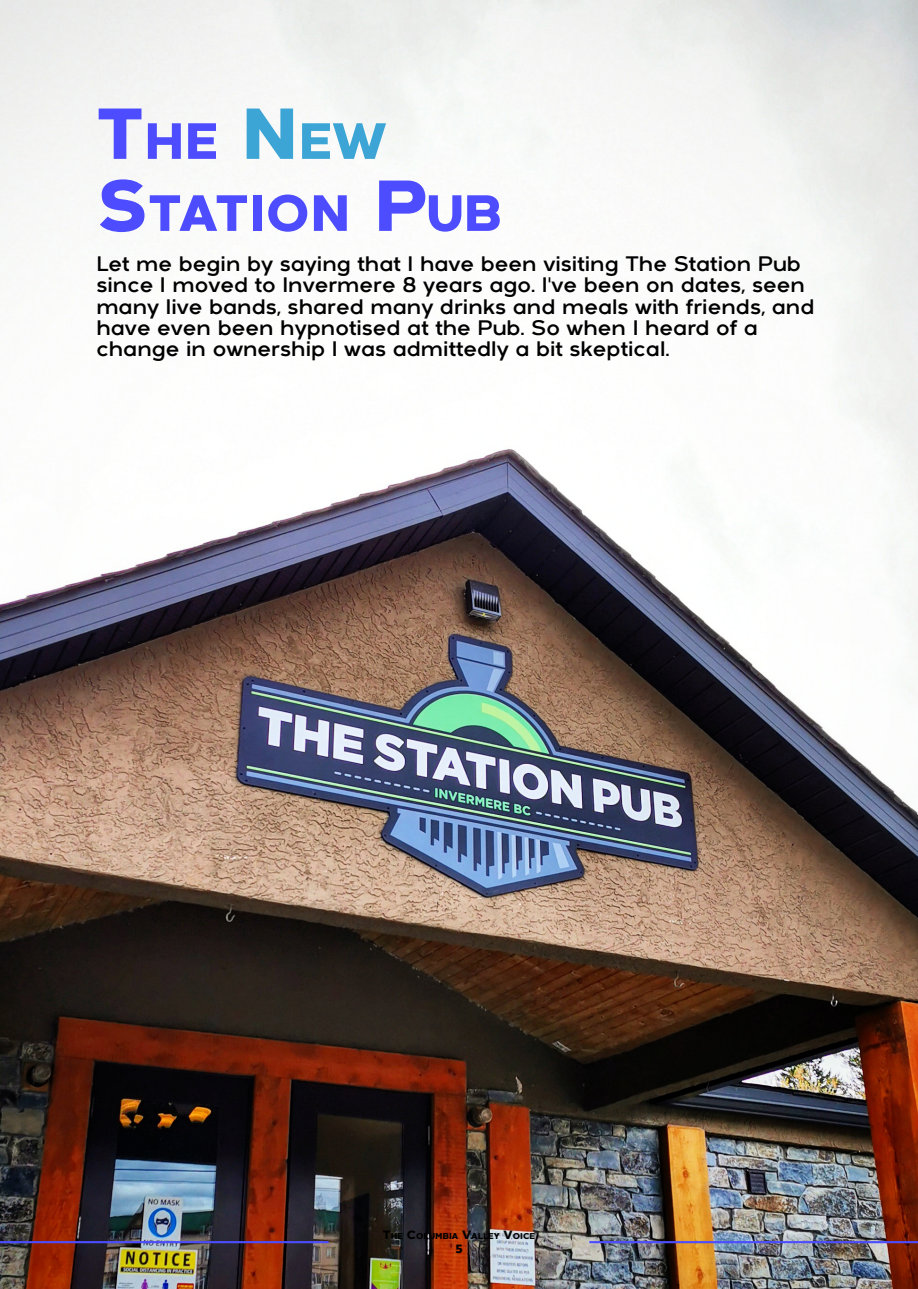
<style>
.page{position:relative;width:918px;height:1289px;background:#fff}
.page>*{position:absolute;margin:0;border:0;box-sizing:border-box;transform-origin:0 0}
.t1{font:800 50.85px/72px "Arkibal";color:#4d4dff}
.t2{font:21px/21.1px "Arkibal";color:#000}
.t3{font:800 12px "Arkibal";color:#000}
.t4{font:800 8.55px "Arkibal";color:#000}
.s1{font-size:72px}
.s2{font-size:72px;color:#3ca5d5}
.s3{color:#3ca5d5}
.s4{font-size:12px}
</style>
<div class="page">
<img style="left:0;top:0;width:918px;height:1288px">
<hr style="left:589px;top:1241px;width:329px;height:2px;background:#4d4dff">
<hr style="left:0;top:1241px;width:329px;height:2px;background:#4d4dff">
<h1 class="t1" style="left:96px;top:110px;width:407px"><span class="s1">T</span>HE <span class="s2">N</span><span class="s3">EW<br></span><span class="s1">S</span>TATION <span class="s1">P</span>UB</h1>
<p class="t2" style="left:96px;top:255px;width:720px">Let me begin by saying that I have been visiting The Station Pub since I moved to Invermere 8 years ago. I've been on dates, seen many live bands, shared many drinks and meals with friends, and have even been hypnotised at the Pub. So when I heard of a change in ownership I was admittedly a bit skeptical.</p>
<p class="t4" style="left:383px;top:1232px;width:154px"><span class="s4">T</span>HE <span class="s4">C</span>OLUMBIA <span class="s4">V</span>ALLEY <span class="s4">V</span>OICE</p>
<p class="t3" style="left:455px;top:1243px;width:9px">5</p>
</div>
